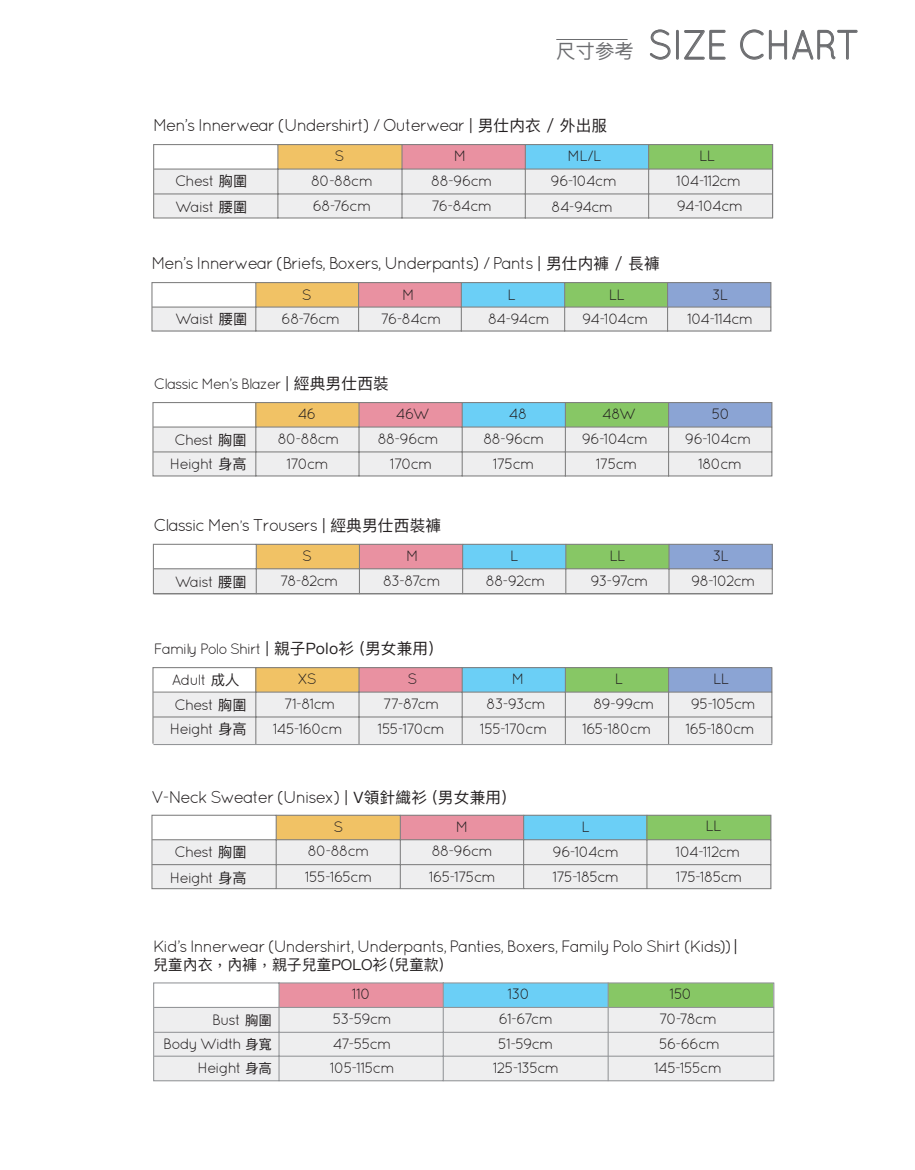
<style>
.page{position:relative;width:915px;height:1170px;background:#fff}
.page>*{position:absolute;margin:0;border:0;box-sizing:border-box;transform-origin:0 0}
.t1{font:41.25px "Quicksand";letter-spacing:-.035em;color:#6c6d70;scale:.91 1}
.t2{font:19.5px "Ping Fang TC";color:#6c6d70}
.t3{font:17.1px "Quicksand";letter-spacing:-.075em;color:#231f20}
.t4{font:16.5px "Quicksand";letter-spacing:-.07em;color:#231f20}
.t5{font:15px "Quicksand";letter-spacing:-.07em;color:#231f20}
.t6{font:15px "Ping Fang TC";letter-spacing:-.01em;color:#231f20}
.s1{font-family:"Ping Fang TC";font-size:15px}
.s2{font-family:"Ping Fang TC";font-size:15.6px}
.s3{font-family:"Ping Fang TC";font-size:14.25px}
.s4{font-family:"Ping Fang TC"}
.s5{font-size:15px}
.s6{font-family:"Ping Fang TC";font-size:13.5px}
</style>
<div class="page">
<svg style="left:650px;top:29px;width:20px;height:31px"></svg>
<div style="left:676px;top:30px;width:2px;height:30px;border:1px solid #6c6d70"></div>
<svg style="left:684px;top:30px;width:41px;height:30px"></svg>
<svg style="left:740px;top:29px;width:117px;height:31px"></svg>
<hr style="left:556px;top:39px;width:71px;height:1px;background:#6c6d70">
<svg style="left:152px;top:402px;width:620px;height:75px;background:#d6d8d4"></svg>
<svg style="left:153px;top:144px;width:620px;height:75px;background:#d9dad3"></svg>
<svg style="left:151px;top:814px;width:620px;height:76px;background:#d9dbd3"></svg>
<svg style="left:151px;top:282px;width:620px;height:50px;background:#cdd1cb"></svg>
<svg style="left:152px;top:543px;width:621px;height:52px;background:#cdd1cb"></svg>
<svg style="left:152px;top:667px;width:621px;height:78px;background:#d8dad7"></svg>
<hr style="left:153px;top:744px;width:618px;height:1px;background:#939598">
<svg style="left:153px;top:982px;width:621px;height:100px;background:#d9dedc"></svg>
<hr style="left:607px;top:982px;width:1px;height:98px;background:#939598">
<p class="t2" style="left:556px;top:39px;width:79px">尺寸参考</p>
<p class="t1" style="left:647px;top:21px;width:235px">SIZE CHART</p>
<p class="t3" style="left:153px;top:116px;width:455px">Men’s Innerwear (Undershirt) / Outerwear <span class="s1">|</span> <span class="s2">男仕内衣 / 外出服</span></p>
<p class="t5" style="left:175px;top:172px;width:74px">Chest <span class="s3">胸圍</span></p>
<p class="t5" style="left:175px;top:198px;width:74px">Waist <span class="s3">腰圍</span></p>
<p class="t5" style="left:334px;top:147px;width:12px">S</p>
<p class="t5" style="left:454px;top:147px;width:14px">M</p>
<p class="t5" style="left:567px;top:147px;width:35px">ML/L</p>
<p class="t5" style="left:698px;top:147px;width:18px">LL</p>
<p class="t5" style="left:311px;top:172px;width:63px">80-88cm</p>
<p class="t5" style="left:313px;top:197px;width:60px">68-76cm</p>
<p class="t5" style="left:431px;top:172px;width:63px">88-96cm</p>
<p class="t5" style="left:431px;top:197px;width:62px">76-84cm</p>
<p class="t5" style="left:550px;top:172px;width:68px">96-104cm</p>
<p class="t5" style="left:551px;top:198px;width:63px">84-94cm</p>
<p class="t5" style="left:676px;top:172px;width:66px">104-112cm</p>
<p class="t5" style="left:676px;top:197px;width:68px">94-104cm</p>
<p class="t3" style="left:151px;top:253px;width:509px">Men’s Innerwear (Briefs, Boxers, Underpants) / Pants <span class="s1">|</span> <span class="s2">男仕内褲 / 長褲</span></p>
<p class="t5" style="left:302px;top:286px;width:12px">S</p>
<p class="t5" style="left:402px;top:286px;width:14px">M</p>
<p class="t5" style="left:507px;top:286px;width:10px">L</p>
<p class="t5" style="left:608px;top:286px;width:18px">LL</p>
<p class="t5" style="left:711px;top:286px;width:18px">3L</p>
<p class="t5" style="left:175px;top:310px;width:74px">Waist <span class="s3">腰圍</span></p>
<p class="t5" style="left:281px;top:310px;width:60px">68-76cm</p>
<p class="t5" style="left:381px;top:310px;width:62px">76-84cm</p>
<p class="t5" style="left:488px;top:310px;width:63px">84-94cm</p>
<p class="t5" style="left:582px;top:310px;width:68px">94-104cm</p>
<p class="t5" style="left:686px;top:310px;width:68px">104-114cm</p>
<p class="t5" style="left:154px;top:375px;width:236px">Classic Men’s Blazer <span class="s4">|</span> <span class="s2">經典男仕西裝</span></p>
<p class="t5" style="left:174px;top:431px;width:74px">Chest <span class="s3">胸圍</span></p>
<p class="t5" style="left:170px;top:455px;width:78px">Height <span class="s3">身高</span></p>
<p class="t5" style="left:297px;top:405px;width:20px">46</p>
<p class="t5" style="left:508px;top:405px;width:20px">48</p>
<p class="t5" style="left:711px;top:405px;width:20px">50</p>
<p class="t5" style="left:396px;top:405px;width:35px">46W</p>
<p class="t5" style="left:602px;top:405px;width:35px">48W</p>
<p class="t5" style="left:278px;top:430px;width:63px">80-88cm</p>
<p class="t5" style="left:286px;top:455px;width:44px">170cm</p>
<p class="t5" style="left:377px;top:430px;width:63px">88-96cm</p>
<p class="t5" style="left:390px;top:455px;width:44px">170cm</p>
<p class="t5" style="left:483px;top:430px;width:63px">88-96cm</p>
<p class="t5" style="left:492px;top:455px;width:43px">175cm</p>
<p class="t5" style="left:581px;top:430px;width:68px">96-104cm</p>
<p class="t5" style="left:684px;top:430px;width:68px">96-104cm</p>
<p class="t5" style="left:595px;top:455px;width:43px">175cm</p>
<p class="t5" style="left:698px;top:455px;width:45px">180cm</p>
<p class="t3" style="left:153px;top:515px;width:289px">Classic Men<span class="s5">’</span>s Trousers <span class="s1">|</span> <span class="s2">經典男仕西裝褲</span></p>
<p class="t5" style="left:175px;top:573px;width:74px">Waist <span class="s3">腰圍</span></p>
<p class="t5" style="left:302px;top:547px;width:12px">S</p>
<p class="t5" style="left:510px;top:547px;width:10px">L</p>
<p class="t5" style="left:609px;top:547px;width:18px">LL</p>
<p class="t5" style="left:712px;top:547px;width:18px">3L</p>
<p class="t5" style="left:406px;top:547px;width:14px">M</p>
<p class="t5" style="left:280px;top:572px;width:60px">78-82cm</p>
<p class="t5" style="left:383px;top:572px;width:59px">83-87cm</p>
<p class="t5" style="left:485px;top:572px;width:61px">88-92cm</p>
<p class="t5" style="left:590px;top:572px;width:59px">93-97cm</p>
<p class="t5" style="left:690px;top:572px;width:66px">98-102cm</p>
<p class="t5" style="left:154px;top:640px;width:281px">Family Polo Shirt <span class="s4">|</span> <span class="s2">親子Polo衫 (男女兼用)</span></p>
<p class="t5" style="left:172px;top:670px;width:69px">Adult <span class="s3">成人</span></p>
<p class="t5" style="left:170px;top:720px;width:78px">Height <span class="s3">身高</span></p>
<p class="t5" style="left:174px;top:695px;width:74px">Chest <span class="s3">胸圍</span></p>
<p class="t5" style="left:297px;top:670px;width:21px">XS</p>
<p class="t5" style="left:511px;top:670px;width:14px">M</p>
<p class="t5" style="left:712px;top:670px;width:18px">LL</p>
<p class="t5" style="left:407px;top:670px;width:12px">S</p>
<p class="t5" style="left:614px;top:670px;width:10px">L</p>
<p class="t5" style="left:284px;top:695px;width:53px">71-81cm</p>
<p class="t5" style="left:272px;top:720px;width:71px">145-160cm</p>
<p class="t5" style="left:383px;top:695px;width:58px">77-87cm</p>
<p class="t5" style="left:377px;top:720px;width:69px">155-170cm</p>
<p class="t5" style="left:486px;top:695px;width:61px">83-93cm</p>
<p class="t5" style="left:480px;top:720px;width:69px">155-170cm</p>
<p class="t5" style="left:593px;top:695px;width:62px">89-99cm</p>
<p class="t5" style="left:690px;top:695px;width:66px">95-105cm</p>
<p class="t5" style="left:581px;top:720px;width:71px">165-180cm</p>
<p class="t5" style="left:685px;top:720px;width:71px">165-180cm</p>
<p class="t3" style="left:151px;top:787px;width:356px">V-Neck Sweater (Unisex) <span class="s1">|</span> <span class="s2">V領針織衫 (男女兼用)</span></p>
<p class="t5" style="left:174px;top:843px;width:74px">Chest <span class="s3">胸圍</span></p>
<p class="t5" style="left:170px;top:868px;width:78px">Height <span class="s3">身高</span></p>
<p class="t5" style="left:333px;top:818px;width:12px">S</p>
<p class="t5" style="left:456px;top:818px;width:14px">M</p>
<p class="t5" style="left:581px;top:818px;width:10px">L</p>
<p class="t5" style="left:705px;top:817px;width:18px">LL</p>
<p class="t5" style="left:307px;top:842px;width:63px">80-88cm</p>
<p class="t5" style="left:305px;top:867px;width:69px">155-165cm</p>
<p class="t5" style="left:431px;top:842px;width:63px">88-96cm</p>
<p class="t5" style="left:428px;top:867px;width:68px">165-175cm</p>
<p class="t5" style="left:552px;top:843px;width:68px">96-104cm</p>
<p class="t5" style="left:552px;top:868px;width:68px">175-185cm</p>
<p class="t5" style="left:675px;top:843px;width:66px">104-112cm</p>
<p class="t5" style="left:675px;top:867px;width:68px">175-185cm</p>
<p class="t4" style="left:153px;top:936px;width:585px">Kid’s Innerwear (Undershirt, Underpants, Panties, Boxers, Family Polo Shirt (Kids)) <span class="s1">|</span></p>
<p class="t6" style="left:153px;top:955px;width:292px">兒童內衣，內褲，親子兒童POLO衫(兒童款)</p>
<p class="t5" style="left:212px;top:1011px;width:61px">Bust <span class="s6">胸圍</span></p>
<p class="t5" style="left:163px;top:1034px;width:110px">Body Width <span class="s6">身寬</span></p>
<p class="t5" style="left:197px;top:1059px;width:76px">Height <span class="s6">身高</span></p>
<p class="t5" style="left:352px;top:985px;width:21px">110</p>
<p class="t5" style="left:507px;top:985px;width:24px">130</p>
<p class="t5" style="left:669px;top:985px;width:25px">150</p>
<p class="t5" style="left:333px;top:1010px;width:60px">53-59cm</p>
<p class="t5" style="left:498px;top:1010px;width:55px">61-67cm</p>
<p class="t5" style="left:658px;top:1010px;width:59px">70-78cm</p>
<p class="t5" style="left:333px;top:1035px;width:60px">47-55cm</p>
<p class="t5" style="left:498px;top:1035px;width:57px">51-59cm</p>
<p class="t5" style="left:658px;top:1035px;width:62px">56-66cm</p>
<p class="t5" style="left:330px;top:1059px;width:66px">105-115cm</p>
<p class="t5" style="left:492px;top:1059px;width:68px">125-135cm</p>
<p class="t5" style="left:653px;top:1059px;width:69px">145-155cm</p>
</div>
